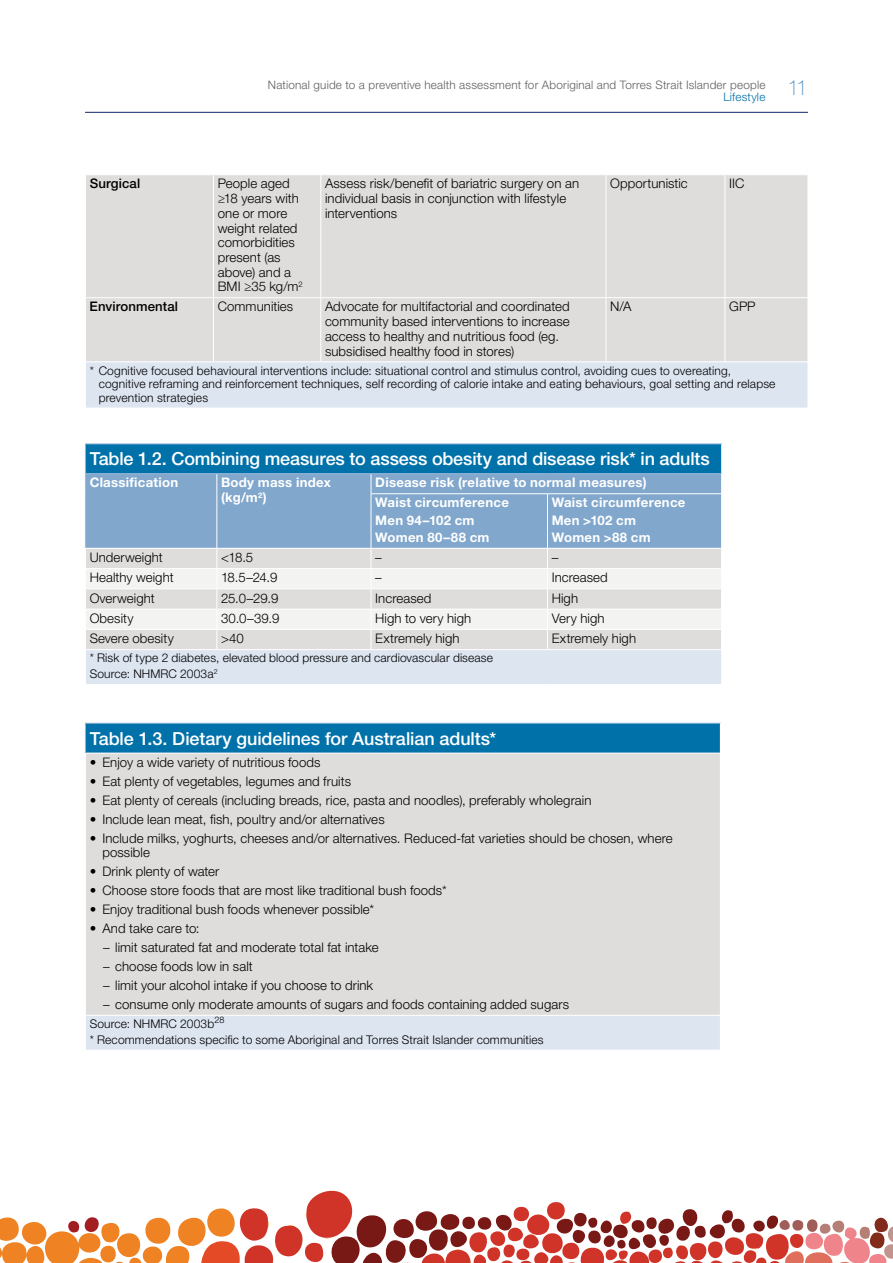
<style>
.page{position:relative;width:893px;height:1263px;background:#fff}
.page>*{position:absolute;margin:0;border:0;box-sizing:border-box;transform-origin:0 0}
.t1{font:100 21px "Helvetica Neue LT Std";color:#508ebc}
.t2{font:500 18px "Helvetica Neue LT Std";letter-spacing:-.01em;color:#fff}
.t3{font:300 13.2px/14.7px "Helvetica Neue LT Std";letter-spacing:.005em;color:#000}
.t4{font:700 13.2px/17.1px "Helvetica Neue LT Std";letter-spacing:.02em;color:#fff}
.t5{font:500 13.2px "Helvetica Neue LT Std";letter-spacing:.01em;color:#000}
.t6{font:300 12px/13.5px "Helvetica Neue LT Std";letter-spacing:.01em;color:#000}
.t7{font:300 11.7px "Helvetica Neue LT Std";letter-spacing:.015em;color:#5f6062}
.t8{font:300 11.7px "Helvetica Neue LT Std";letter-spacing:.02em;color:#0071a9}
</style>
<div class="page">
<hr style="left:85px;top:112px;width:723px;height:1px;background:#10256b">
<svg style="left:0;top:1190px;width:893px;height:73px"></svg>
<div style="left:86px;top:175px;width:722px;height:186px;background:#dfdddb"></div>
<div style="left:85px;top:362px;width:723px;height:46px;background:#dde5f1"></div>
<hr style="left:213px;top:175px;width:1px;height:122px;background:#fff">
<hr style="left:320px;top:175px;width:1px;height:122px;background:#fff">
<hr style="left:606px;top:175px;width:1px;height:122px;background:#fff">
<hr style="left:724px;top:175px;width:1px;height:122px;background:#fff">
<hr style="left:85px;top:297px;width:128px;height:1px;background:#fff">
<hr style="left:213px;top:297px;width:108px;height:1px;background:#fff">
<hr style="left:213px;top:298px;width:1px;height:63px;background:#fff">
<hr style="left:321px;top:297px;width:285px;height:1px;background:#fff">
<hr style="left:320px;top:298px;width:1px;height:63px;background:#fff">
<hr style="left:606px;top:297px;width:119px;height:1px;background:#fff">
<hr style="left:606px;top:298px;width:1px;height:63px;background:#fff">
<hr style="left:725px;top:297px;width:83px;height:1px;background:#fff">
<hr style="left:724px;top:298px;width:1px;height:63px;background:#fff">
<hr style="left:85px;top:362px;width:1px;height:46px;background:#fff">
<div style="left:85px;top:444px;width:637px;height:30px;background:#0071a9"></div>
<div style="left:86px;top:474px;width:635px;height:74px;background:#81a7cc"></div>
<div style="left:85px;top:650px;width:637px;height:34px;background:#dde5f1"></div>
<svg style="left:216px;top:474px;width:1px;height:20px"></svg>
<svg style="left:371px;top:474px;width:1px;height:19px"></svg>
<hr style="left:216px;top:494px;width:1px;height:54px;background:#fff">
<hr style="left:371px;top:493px;width:176px;height:1px;background:#fff">
<hr style="left:371px;top:494px;width:1px;height:54px;background:#fff">
<hr style="left:547px;top:493px;width:175px;height:1px;background:#fff">
<hr style="left:547px;top:494px;width:1px;height:54px;background:#fff">
<hr style="left:85px;top:443px;width:132px;height:1px;background:#a1bcdc">
<hr style="left:217px;top:443px;width:154px;height:1px;background:#a1bcdc">
<hr style="left:371px;top:443px;width:176px;height:1px;background:#a1bcdc">
<hr style="left:547px;top:443px;width:175px;height:1px;background:#a1bcdc">
<hr style="left:721px;top:444px;width:1px;height:30px;background:#fff">
<hr style="left:85px;top:473px;width:132px;height:1px;background:#a1bcdc">
<svg style="left:85px;top:444px;width:1px;height:50px"></svg>
<hr style="left:217px;top:473px;width:154px;height:1px;background:#a1bcdc">
<hr style="left:371px;top:473px;width:176px;height:1px;background:#a1bcdc">
<hr style="left:547px;top:473px;width:174px;height:1px;background:#a1bcdc">
<hr style="left:85px;top:494px;width:1px;height:54px;background:#a1bcdc">
<svg style="left:721px;top:474px;width:1px;height:19px"></svg>
<hr style="left:85px;top:650px;width:1px;height:34px;background:#fff">
<hr style="left:721px;top:650px;width:1px;height:34px;background:#fff">
<svg style="left:86px;top:549px;width:635px;height:100px"></svg>
<hr style="left:85px;top:629px;width:132px;height:1px;background:#fff">
<hr style="left:217px;top:629px;width:154px;height:1px;background:#fff">
<hr style="left:371px;top:629px;width:176px;height:1px;background:#fff">
<hr style="left:547px;top:629px;width:175px;height:1px;background:#fff">
<div style="left:85px;top:723px;width:635px;height:30px;background:#0071a9"></div>
<div style="left:85px;top:753px;width:635px;height:262px;background:#dfdddb"></div>
<div style="left:85px;top:1015px;width:635px;height:35px;background:#dde5f1"></div>
<hr style="left:85px;top:753px;width:1px;height:262px;background:#fff">
<hr style="left:85px;top:753px;width:636px;height:1px;background:#fff">
<hr style="left:85px;top:723px;width:636px;height:1px;background:#a1bcdc">
<svg style="left:85px;top:724px;width:1px;height:29px"></svg>
<hr style="left:85px;top:1015px;width:636px;height:1px;background:#fff">
<hr style="left:85px;top:1016px;width:1px;height:34px;background:#fff">
<p class="t7" style="left:268px;top:77px;width:499px">National guide to a preventive health assessment for Aboriginal and Torres Strait Islander people</p>
<p class="t8" style="left:723px;top:89px;width:43px">Lifestyle</p>
<h1 class="t1" style="left:787px;top:76px;width:22px">11</h1>
<p class="t5" style="left:90px;top:176px;width:52px">Surgical</p>
<p class="t3" style="left:218px;top:176px;width:87px">People aged ≥18 years with one or more weight related comorbidities present (as above) and a<br>BMI ≥35 kg/m<sup>2</sup></p>
<p class="t3" style="left:325px;top:176px;width:256px">Assess risk/benefit of bariatric surgery on an individual basis in conjunction with lifestyle interventions</p>
<p class="t3" style="left:610px;top:176px;width:79px">Opportunistic</p>
<p class="t3" style="left:729px;top:176px;width:17px">IIC</p>
<p class="t5" style="left:90px;top:299px;width:90px">Environmental</p>
<p class="t3" style="left:218px;top:299px;width:77px">Communities</p>
<p class="t3" style="left:325px;top:299px;width:246px">Advocate for multifactorial and coordinated community based interventions to increase access to healthy and nutritious food (eg. subsidised healthy food in stores)</p>
<p class="t3" style="left:610px;top:299px;width:23px">N/A</p>
<p class="t3" style="left:729px;top:299px;width:28px">GPP</p>
<p class="t6" style="left:99px;top:363px;width:678px;text-indent:-9px">* Cognitive focused behavioural interventions include: situational control and stimulus control, avoiding cues to overeating, cognitive reframing and reinforcement techniques, self recording of calorie intake and eating behaviours, goal setting and relapse prevention strategies</p>
<h2 class="t2" style="left:90px;top:448px;width:621px">Table 1.2. Combining measures to assess obesity and disease risk* in adults</h2>
<p class="t4" style="left:90px;top:474px;width:90px">Classification</p>
<p class="t4" style="left:221px;top:475px;width:111px;line-height:15px">Body mass index (kg/m<sup>2</sup>)</p>
<p class="t4" style="left:375px;top:472px;width:273px;line-height:20.1px">Disease risk (relative to normal measures)<br>Waist circumference</p>
<p class="t4" style="left:375px;top:511px;width:116px">Men 94–102 cm<br>Women 80–88 cm</p>
<p class="t4" style="left:552px;top:494px;width:135px">Waist circumference<br>Men &gt;102 cm<br>Women &gt;88 cm</p>
<p class="t3" style="left:90px;top:550px;width:75px">Underweight</p>
<p class="t3" style="left:221px;top:550px;width:34px">&lt;18.5</p>
<p class="t3" style="left:375px;top:550px;width:8px">–</p>
<p class="t3" style="left:552px;top:550px;width:8px">–</p>
<p class="t3" style="left:90px;top:570px;width:85px">Healthy weight</p>
<p class="t3" style="left:221px;top:570px;width:58px">18.5–24.9</p>
<p class="t3" style="left:375px;top:570px;width:8px">–</p>
<p class="t3" style="left:552px;top:570px;width:58px">Increased</p>
<p class="t3" style="left:90px;top:590px;width:67px">Overweight</p>
<p class="t3" style="left:221px;top:590px;width:59px">25.0–29.9</p>
<p class="t3" style="left:375px;top:590px;width:58px">Increased</p>
<p class="t3" style="left:552px;top:590px;width:28px">High</p>
<p class="t3" style="left:90px;top:610px;width:45px">Obesity</p>
<p class="t3" style="left:221px;top:610px;width:60px">30.0–39.9</p>
<p class="t3" style="left:375px;top:610px;width:97px">High to very high</p>
<p class="t3" style="left:552px;top:610px;width:54px">Very high</p>
<p class="t3" style="left:90px;top:631px;width:86px">Severe obesity</p>
<p class="t3" style="left:221px;top:631px;width:24px">&gt;40</p>
<p class="t3" style="left:375px;top:631px;width:86px">Extremely high</p>
<p class="t3" style="left:552px;top:631px;width:86px">Extremely high</p>
<p class="t6" style="left:90px;top:650px;width:405px;line-height:15.6px">* Risk of type 2 diabetes, elevated blood pressure and cardiovascular disease<br>Source: NHMRC 2003a<sup>2</sup></p>
<h2 class="t2" style="left:90px;top:727px;width:408px">Table 1.3. Dietary guidelines for Australian adults*</h2>
<p class="t3" style="left:90px;top:754px;width:232px">• Enjoy a wide variety of nutritious foods</p>
<p class="t3" style="left:90px;top:773px;width:263px">• Eat plenty of vegetables, legumes and fruits</p>
<p class="t3" style="left:90px;top:792px;width:503px">• Eat plenty of cereals (including breads, rice, pasta and noodles), preferably wholegrain</p>
<p class="t3" style="left:90px;top:811px;width:296px">• Include lean meat, fish, poultry and/or alternatives</p>
<p class="t3" style="left:102px;top:830px;width:572px;text-indent:-13px">• Include milks, yoghurts, cheeses and/or alternatives. Reduced-fat varieties should be chosen, where possible</p>
<p class="t3" style="left:90px;top:864px;width:131px">• Drink plenty of water</p>
<p class="t3" style="left:90px;top:883px;width:358px">• Choose store foods that are most like traditional bush foods*</p>
<p class="t3" style="left:90px;top:902px;width:286px">• Enjoy traditional bush foods whenever possible*</p>
<p class="t3" style="left:90px;top:921px;width:111px">• And take care to:</p>
<p class="t3" style="left:103px;top:940px;width:277px">– limit saturated fat and moderate total fat intake</p>
<p class="t3" style="left:103px;top:959px;width:151px">– choose foods low in salt</p>
<p class="t3" style="left:103px;top:978px;width:272px">– limit your alcohol intake if you choose to drink</p>
<p class="t3" style="left:103px;top:997px;width:467px">– consume only moderate amounts of sugars and foods containing added sugars</p>
<p class="t6" style="left:90px;top:1016px;width:455px;line-height:15.6px">Source: NHMRC 2003b<sup>28<br></sup>* Recommendations specific to some Aboriginal and Torres Strait Islander communities</p>
</div>
